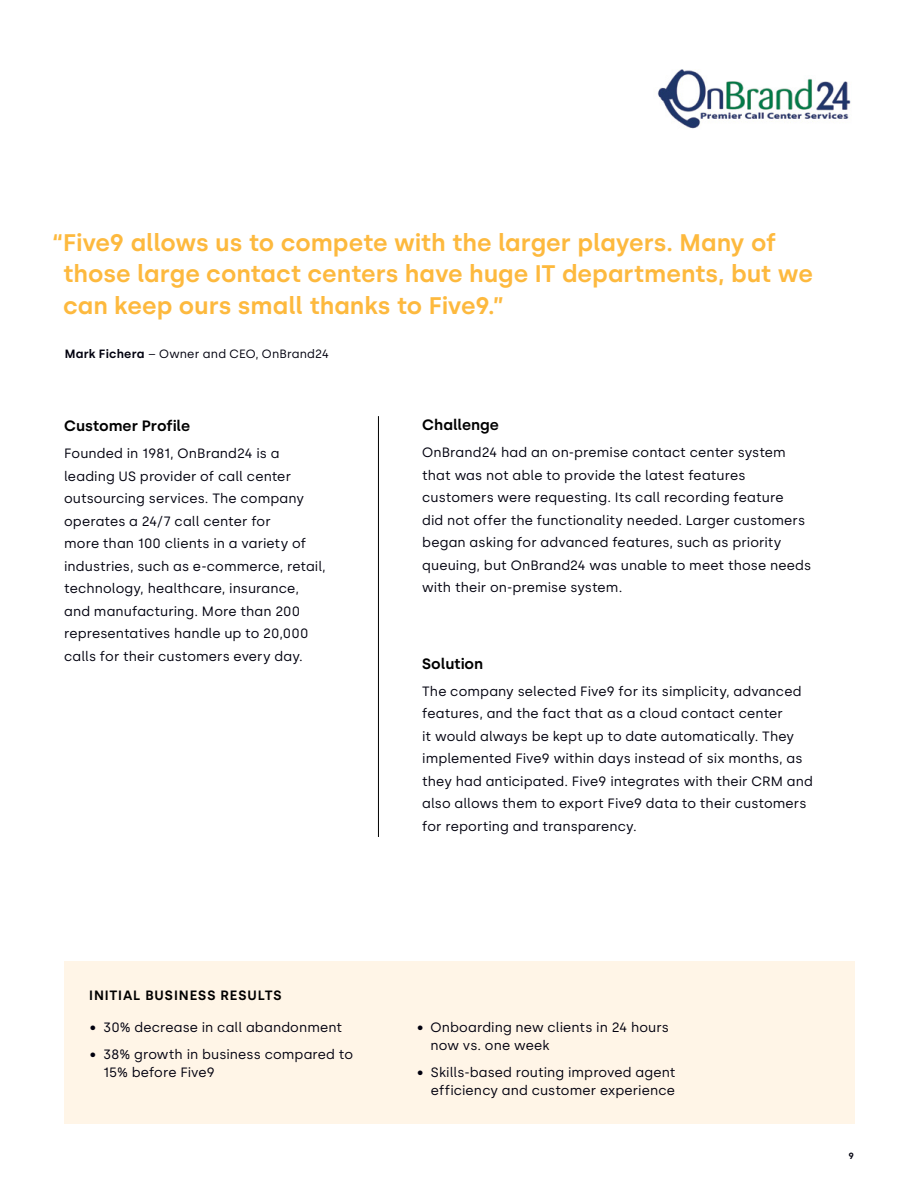
<style>
.page{position:relative;width:918px;height:1188px;background:#fff}
.page>*{position:absolute;margin:0;border:0;box-sizing:border-box;transform-origin:0 0}
.t1{font:600 24px/31.5px "Silka";letter-spacing:-.005em;color:#fdb93e}
.t2{font:600 15px "Silka";color:#000}
.t3{font:13.5px/22.5px "Silka";letter-spacing:.005em;color:#00000e}
.t4{font:600 13.5px "Silka";letter-spacing:.065em;color:#000}
.t5{font:12px "Silka";letter-spacing:.01em;color:#00000e}
.t6{font:600 9px "Silka";color:#00000e}
.s1{font-weight:600}
</style>
<div class="page">
<img style="left:657px;top:69px;width:194px;height:60px">
<div style="left:64px;top:961px;width:790px;height:163px;background:#fff5e7"></div>
<hr style="left:378px;top:416px;width:1px;height:421px;background:#000">
<h1 class="t1" style="left:63px;top:227px;width:751px;text-indent:-11px">“Five9 allows us to compete with the larger players. Many of those large contact centers have huge IT departments, but we can keep ours small thanks to Five9.”</h1>
<p class="t5" style="left:65px;top:347px;width:266px"><span class="s1">Mark Fichera</span> – Owner and CEO, OnBrand24</p>
<p class="t2" style="left:64px;top:417px;width:128px">Customer Profile</p>
<p class="t3" style="left:64px;top:442px;width:263px">Founded in 1981, OnBrand24 is a leading US provider of call center outsourcing services. The company operates a 24/7 call center for<br>more than 100 clients in a variety of industries, such as e-commerce, retail, technology, healthcare, insurance, and manufacturing. More than 200 representatives handle up to 20,000 calls for their customers every day.</p>
<p class="t2" style="left:422px;top:416px;width:78px">Challenge</p>
<p class="t3" style="left:422px;top:441px;width:391px">OnBrand24 had an on-premise contact center system that was not able to provide the latest features customers were requesting. Its call recording feature<br>did not offer the functionality needed. Larger customers began asking for advanced features, such as priority queuing, but OnBrand24 was unable to meet those needs with their on-premise system.</p>
<p class="t2" style="left:422px;top:655px;width:63px">Solution</p>
<p class="t3" style="left:422px;top:680px;width:392px">The company selected Five9 for its simplicity, advanced features, and the fact that as a cloud contact center<br>it would always be kept up to date automatically. They implemented Five9 within days instead of six months, as they had anticipated. Five9 integrates with their CRM and also allows them to export Five9 data to their customers for reporting and transparency.</p>
<p class="t4" style="left:89px;top:987px;width:194px">INITIAL BUSINESS RESULTS</p>
<p class="t3" style="left:90px;top:1016px;width:254px">• 30% decrease in call abandonment</p>
<p class="t3" style="left:103px;top:1045px;width:251px;line-height:18px;text-indent:-14px">• 38% growth in business compared to<br>15% before Five9</p>
<p class="t3" style="left:431px;top:1019px;width:240px;line-height:18px;text-indent:-14px">• Onboarding new clients in 24 hours now vs. one week</p>
<p class="t3" style="left:417px;top:1063px;width:260px;line-height:18px;text-align:right">• Skills-based routing improved agent efficiency and customer experience</p>
<p class="t6" style="left:849px;top:1151px;width:7px">9</p>
</div>
